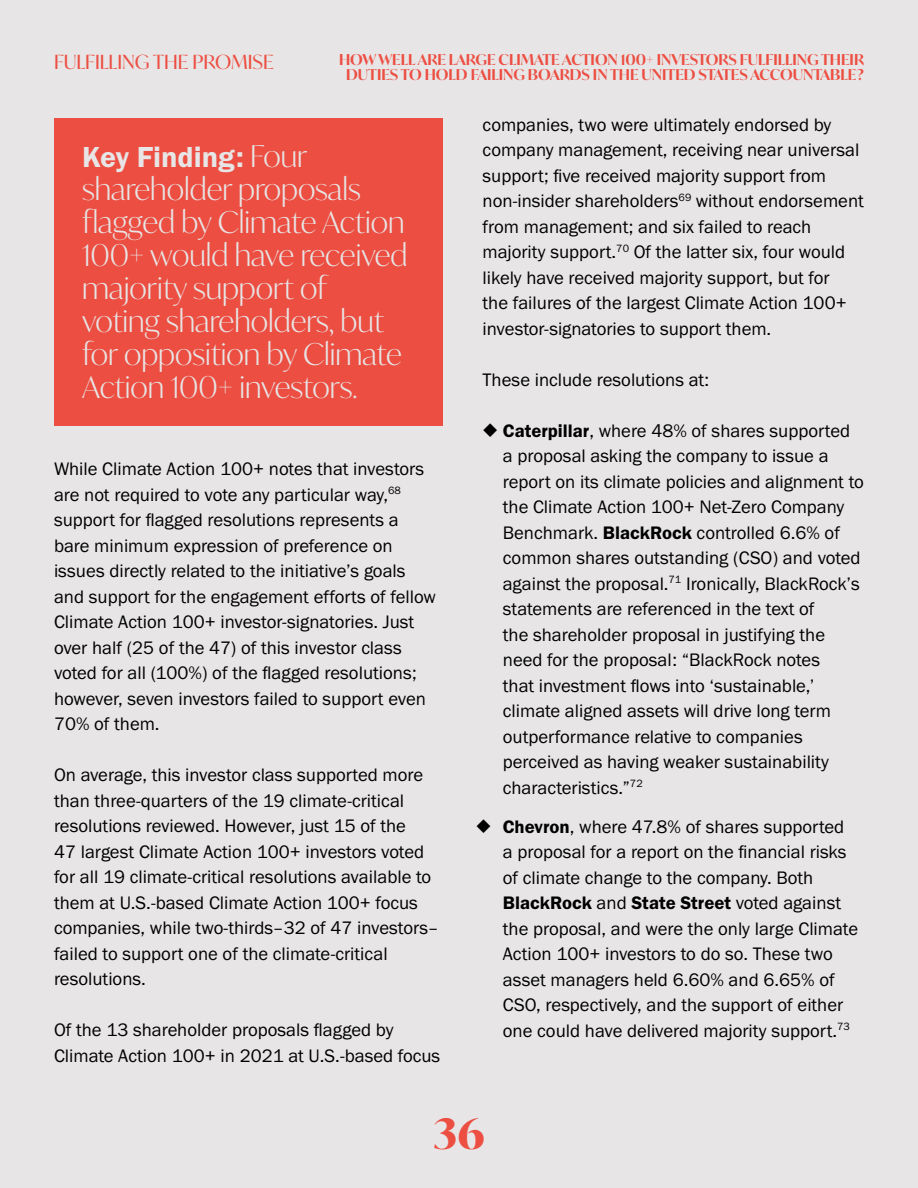
<style>
.page{position:relative;width:918px;height:1188px;background:#e7e5e5}
.page>*{position:absolute;margin:0;border:0;box-sizing:border-box;transform-origin:0 0}
.t1{font:700 42px "Ivy Mode";color:#ed4e42}
.t2{font:300 30px/33px "Ivy Mode";color:#e7e5e5}
.t3{font:30px "Franklin Gothic URW Dem";color:#e7e5e5}
.t4{font:19.5px "Ivy Mode";color:#ed4e42}
.t5{font:18.75px/25.5px "Franklin Gothic URW Boo";color:#000}
.t6{font:18.75px "Franklin Gothic URW Dem";color:#000}
.t7{font:600 15px/15px "Ivy Mode";color:#ed4e42;text-align:center}
.s1{font-family:"Ivy Mode";font-weight:300}
.s2{font-family:"Franklin Gothic URW Dem"}
.s3{font-family:"Franklin Gothic URW Boo"}
</style>
<div class="page">
<div style="left:54px;top:118px;width:388px;height:308px;background:#ed4e42"></div>
<p class="t4" style="left:54px;top:49px;width:221px">FULFILLING THE PROMISE</p>
<p class="t7" style="left:339px;top:52px;width:526px">HOW WELL ARE LARGE CLIMATE ACTION 100+ INVESTORS FULFILLING THEIR<br>DUTIES TO HOLD FAILING BOARDS IN THE UNITED STATES ACCOUNTABLE?</p>
<h2 class="t3" style="left:82px;top:138px;width:227px">Key Finding: <span class="s1">Four</span></h2>
<h2 class="t2" style="left:82px;top:172px;width:327px">shareholder proposals flagged by Climate Action<br>100+ would have received majority support of voting shareholders, but for opposition by Climate<br>Action 100+ investors.</h2>
<p class="t5" style="left:54px;top:456px;width:383px">While Climate Action 100+ notes that investors are not required to vote any particular way,<sup>68 </sup>support for flagged resolutions represents a bare minimum expression of preference on issues directly related to the initiative’s goals and support for the engagement efforts of fellow Climate Action 100+ investor-signatories. Just over half (25 of the 47) of this investor class voted for all (100%) of the flagged resolutions; however, seven investors failed to support even 70% of them.</p>
<p class="t5" style="left:54px;top:762px;width:386px">On average, this investor class supported more than three-quarters of the 19 climate-critical resolutions reviewed. However, just 15 of the<br>47 largest Climate Action 100+ investors voted for all 19 climate-critical resolutions available to them at U.S.-based Climate Action 100+ focus companies, while two-thirds–32 of 47 investors– failed to support one of the climate-critical resolutions.</p>
<p class="t5" style="left:54px;top:1017px;width:388px">Of the 13 shareholder proposals flagged by<br>Climate Action 100+ in 2021 at U.S.-based focus</p>
<p class="t5" style="left:483px;top:111px;width:383px">companies, two were ultimately endorsed by company management, receiving near universal support; five received majority support from non-insider shareholders<sup>69</sup> without endorsement from management; and six failed to reach majority support.<sup>70</sup> Of the latter six, four would likely have received majority support, but for<br>the failures of the largest Climate Action 100+ investor-signatories to support them.</p>
<p class="t5" style="left:483px;top:366px;width:228px">These include resolutions at:</p>
<p class="t5" style="left:503px;top:417px;width:363px"><span class="s2">Caterpillar</span>, where 48% of shares supported a proposal asking the company to issue a report on its climate policies and alignment to the Climate Action 100+ Net-Zero Company Benchmark. <span class="s2">BlackRock</span> controlled 6.6% of common shares outstanding (CSO) and voted against the proposal.<sup>71</sup> Ironically, BlackRock’s statements are referenced in the text of<br>the shareholder proposal in justifying the need for the proposal: “BlackRock notes<br>that investment flows into ‘sustainable,’ climate aligned assets will drive long term outperformance relative to companies perceived as having weaker sustainability characteristics.”<sup>72</sup></p>
<p class="t5" style="left:503px;top:813px;width:345px"><span class="s2">Chevron</span>, where 47.8% of shares supported a proposal for a report on the financial risks of climate change to the company. Both</p>
<p class="t6" style="left:503px;top:891px;width:340px">BlackRock <span class="s3">and</span> State Street <span class="s3">voted against</span></p>
<p class="t5" style="left:503px;top:915px;width:357px">the proposal, and were the only large Climate Action 100+ investors to do so. These two asset managers held 6.60% and 6.65% of CSO, respectively, and the support of either one could have delivered majority support.<sup>73</sup></p>
<h1 class="t1" style="left:434px;top:1105px;width:52px">36</h1>
</div>
